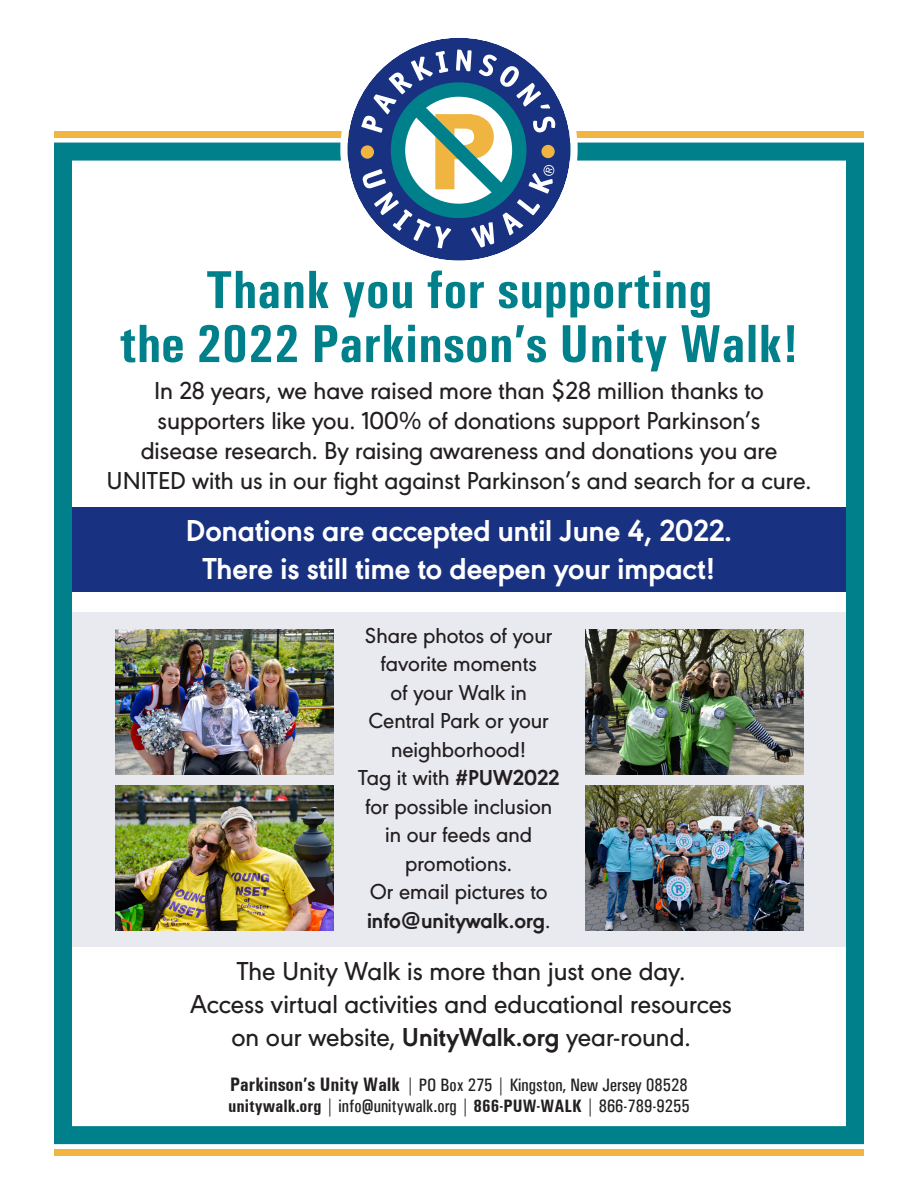
<style>
.page{position:relative;width:918px;height:1188px;background:#fff}
.page>*{position:absolute;margin:0;border:0;box-sizing:border-box;transform-origin:0 0}
.t1{font:700 condensed 54px "Univers";color:#00808b}
.t2{font:700 31.5px "URW Geometric";color:#fff}
.t3{font:500 27px/33px "URW Geometric";color:#231f20;text-align:center}
.t4{font:500 25.5px/30.2px "URW Geometric";color:#231f20;text-align:center}
.t5{font:500 22.5px/28.5px "URW Geometric";color:#231f20;text-align:center}
.t6{font:18px "Univers Condensed";color:#231f20}
.s1{font-weight:700}
.s2{font-family:"Univers";font-weight:700;font-stretch:condensed;font-size:19.5px}
.s3{font-family:"Univers";font-weight:700;font-stretch:condensed}
</style>
<div class="page">
<div style="left:72px;top:612px;width:774px;height:335px;background:#e9e9f0"></div>
<div style="left:54px;top:131px;width:810px;height:7px;background:#f1b541"></div>
<div style="left:54px;top:1149px;width:810px;height:7px;background:#f1b541"></div>
<div style="left:72px;top:507px;width:774px;height:84px;background:#183181"></div>
<div style="left:54px;top:143px;width:810px;height:1001px;border:18px solid #00808b"></div>
<div style="left:347px;top:38px;width:224px;height:223px;background:#183181;border-radius:50%"></div>
<svg style="left:361px;top:50px;width:194px;height:198px"></svg>
<div style="left:340px;top:31px;width:238px;height:237px;border:7px solid #fff;border-radius:50%"></div>
<img style="left:585px;top:629px;width:218px;height:146px">
<img style="left:116px;top:785px;width:218px;height:146px">
<img style="left:116px;top:629px;width:218px;height:146px">
<img style="left:585px;top:785px;width:218px;height:146px">
<p class="t1" style="left:206px;top:258px;width:508px">Thank you for supporting</p>
<p class="t1" style="left:119px;top:312px;width:680px">the 2022 Parkinson’s Unity Walk!</p>
<p class="t4" style="left:106px;top:373px;width:707px">In 28 years, we have raised more than $28 million thanks to supporters like you. 100% of donations support Parkinson’s<br>disease research. By raising awareness and donations you are UNITED with us in our fight against Parkinson’s and search for a cure.</p>
<p class="t2" style="left:186px;top:507px;width:548px">Donations are accepted until June 4, 2022.</p>
<p class="t2" style="left:203px;top:544px;width:514px">There is still time to deepen your impact!</p>
<p class="t5" style="left:358px;top:619px;width:203px">Share photos of your favorite moments<br>of your Walk in<br>Central Park or your neighborhood!<br>Tag it with <span class="s1">#PUW2022 </span>for possible inclusion in our feeds and promotions.<br>Or email pictures to <span class="s1">info@unitywalk.org</span>.</p>
<p class="t3" style="left:190px;top:953px;width:544px">The Unity Walk is more than just one day.<br>Access virtual activities and educational resources on our website, <span class="s1">UnityWalk.org</span> year-round.</p>
<p class="t6" style="left:230px;top:1074px;width:459px"><span class="s2">Parkinson’s Unity Walk</span> <span class="s3">|</span> PO Box 275 <span class="s3">|</span> Kingston, New Jersey 08528</p>
<p class="t6" style="left:228px;top:1095px;width:463px"><span class="s3">unitywalk.org</span> | info@unitywalk.org | <span class="s3">866-PUW-WALK</span> | 866-789-9255</p>
</div>
